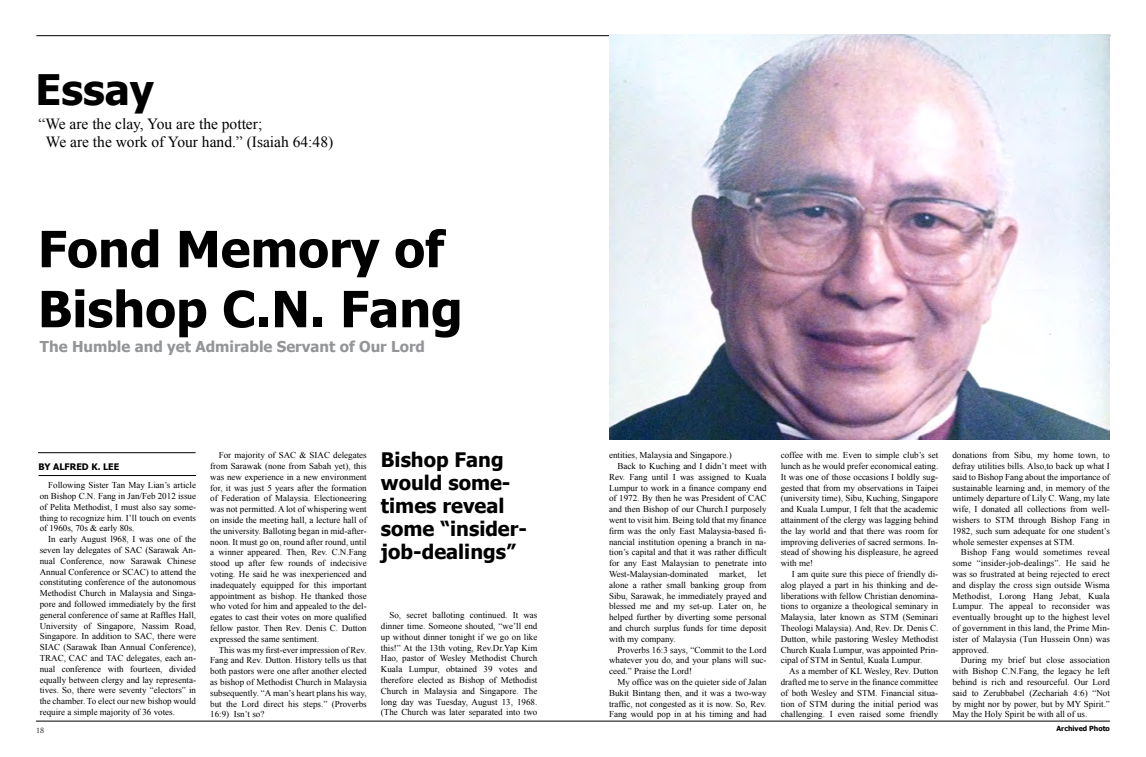
<style>
.page{position:relative;width:1146px;height:757px;background:#fff}
.page>*{position:absolute;margin:0;border:0;box-sizing:border-box;transform-origin:0 0}
.t1{font:700 50px/60px "Tahoma";color:#000}
.t2{font:700 42px "Tahoma";color:#000}
.t3{font:700 20px/23px "Tahoma";color:#000}
.t4{font:15.5px/18.6px "Times New Roman";color:#000}
.t5{font:700 15px "Tahoma";color:#939598}
.t6{font:9px/10.8px "Times New Roman";color:#000;text-align:justify}
.t7{font:700 9px "Tahoma";color:#000}
.t8{font:700 7px "Tahoma";color:#000}
.t9{font:7px "Trajan Pro";color:#000}
</style>
<div class="page">
<hr style="left:36px;top:721px;width:1073px;height:1px;background:#000">
<hr style="left:36px;top:35px;width:1074px;height:1px;background:#000">
<hr style="left:38px;top:452px;width:157px;height:1px;background:#000">
<hr style="left:38px;top:475px;width:158px;height:1px;background:#000">
<img style="left:609px;top:34px;width:500px;height:405px">
<h2 class="t2" style="left:36px;top:61px;width:120px">Essay</h2>
<h3 class="t4" style="left:46px;top:114px;width:289px;text-indent:-7px">“We are the clay, You are the potter;<br>We are the work of Your hand.” (Isaiah 64:48)</h3>
<h1 class="t1" style="left:38px;top:216px;width:426px">Fond Memory of<br>Bishop C.N. Fang</h1>
<h3 class="t5" style="left:40px;top:336px;width:386px">The Humble and yet Admirable Servant of Our Lord</h3>
<p class="t7" style="left:38px;top:461px;width:82px">BY ALFRED K. LEE</p>
<p class="t6" style="left:40px;top:480px;width:158px;text-indent:9px">Following Sister Tan May Lian’s article on Bishop C.N. Fang in Jan/Feb 2012 issue of Pelita Methodist, I must also say some&shy;thing to recognize him. I’ll touch on events of 1960s, 70s &amp; early 80s.</p>
<p class="t6" style="left:40px;top:534px;width:158px;text-indent:9px">In early August l968, I was one of the seven lay delegates of SAC (Sarawak An&shy;nual Conference, now Sarawak Chinese Annual Conference or SCAC) to attend the constituting conference of the autonomous Methodist Church in Malaysia and Singa&shy;pore and followed immediately by the first general conference of same at Raffles Hall, University of Singapore, Nassim Road, Singapore. In addition to SAC, there were SIAC (Sarawak Iban Annual Conference), TRAC, CAC and TAC delegates, each an&shy;nual conference with fourteen, divided equally between clergy and lay representa&shy;tives. So, there were seventy “electors” in the chamber. To elect our new bishop would require a simple majority of 36 votes.</p>
<p class="t9" style="left:36px;top:726px;width:9px">18</p>
<p class="t6" style="left:210px;top:450px;width:158px;text-indent:9px">For majority of SAC &amp; SIAC delegates from Sarawak (none from Sabah yet), this was new experience in a new environment for, it was just 5 years after the formation of Federation of Malaysia. Electioneering was not permitted. A lot of whispering went on inside the meeting hall, a lecture hall of the university. Balloting began in mid-after&shy;noon. It must go on, round after round, until a winner appeared. Then, Rev. C.N.Fang stood up after few rounds of indecisive voting. He said he was inexperienced and inadequately equipped for this important appointment as bishop. He thanked those who voted for him and appealed to the del&shy;egates to cast their votes on more qualified fellow pastor. Then Rev. Denis C. Dutton expressed the same sentiment.</p>
<p class="t6" style="left:210px;top:644px;width:158px;text-indent:9px">This was my first-ever impression of Rev.<br>Fang and Rev. Dutton. History tells us that both pastors were one after another elected as bishop of Methodist Church in Malaysia subsequently. “A man’s heart plans his way, but the Lord direct his steps.” (Proverbs 16:9) Isn’t so?</p>
<h3 class="t3" style="left:381px;top:447px;width:148px">Bishop Fang would some&shy;times reveal some “insider&shy;job-dealings”</h3>
<p class="t6" style="left:381px;top:610px;width:158px;text-indent:9px">So, secret balloting continued. It was dinner time. Someone shouted, “we’ll end up without dinner tonight if we go on like this!” At the 13th voting, Rev.Dr.Yap Kim Hao, pastor of Wesley Methodist Church Kuala Lumpur, obtained 39 votes and therefore elected as Bishop of Methodist Church in Malaysia and Singapore. The long day was Tuesday, August 13, 1968. (The Church was later separated into two</p>
<p class="t6" style="left:609px;top:450px;width:124px">entities, Malaysia and Singapore.)</p>
<p class="t6" style="left:617px;top:460px;width:150px">Back to Kuching and I didn’t meet with</p>
<p class="t6" style="left:609px;top:471px;width:159px">Rev. Fang until I was assigned to Kuala</p>
<p class="t6" style="left:609px;top:482px;width:159px">Lumpur to work in a finance company end</p>
<p class="t6" style="left:609px;top:493px;width:159px">of 1972. By then he was President of CAC</p>
<p class="t6" style="left:609px;top:504px;width:159px">and then Bishop of our Church.I purposely</p>
<p class="t6" style="left:609px;top:514px;width:159px">went to visit him. Being told that my finance</p>
<p class="t6" style="left:609px;top:525px;width:159px">firm was the only East Malaysia-based fi-</p>
<p class="t6" style="left:609px;top:536px;width:159px">nancial institution opening a branch in na-</p>
<p class="t6" style="left:609px;top:547px;width:159px">tion’s capital and that it was rather difficult</p>
<p class="t6" style="left:609px;top:558px;width:159px">for any East Malaysian to penetrate into</p>
<p class="t6" style="left:609px;top:568px;width:159px">West-Malaysian-dominated market, let</p>
<p class="t6" style="left:609px;top:579px;width:159px">alone a rather small banking group from</p>
<p class="t6" style="left:609px;top:590px;width:159px">Sibu, Sarawak, he immediately prayed and</p>
<p class="t6" style="left:609px;top:601px;width:159px">blessed me and my set-up. Later on, he</p>
<p class="t6" style="left:609px;top:612px;width:159px">helped further by diverting some personal</p>
<p class="t6" style="left:609px;top:622px;width:159px">and church surplus funds for time deposit</p>
<p class="t6" style="left:609px;top:633px;width:68px">with my company.</p>
<p class="t6" style="left:617px;top:644px;width:150px">Proverbs 16:3 says, “Commit to the Lord</p>
<p class="t6" style="left:609px;top:655px;width:159px">whatever you do, and your plans will suc-</p>
<p class="t6" style="left:609px;top:666px;width:84px">ceed.” Praise the Lord!</p>
<p class="t6" style="left:617px;top:676px;width:150px">My office was on the quieter side of Jalan</p>
<p class="t6" style="left:609px;top:687px;width:159px">Bukit Bintang then, and it was a two-way</p>
<p class="t6" style="left:609px;top:698px;width:159px">traffic, not congested as it is now. So, Rev.</p>
<p class="t6" style="left:609px;top:709px;width:159px">Fang would pop in at his timing and had</p>
<p class="t6" style="left:780px;top:450px;width:159px">coffee with me. Even to simple club’s set lunch as he would prefer economical eating.<br>It was one of those occasions I boldly sug&shy;gested that from my observations in Taipei (university time), Sibu, Kuching, Singapore and Kuala Lumpur, I felt that the academic attainment of the clergy was lagging behind the lay world and that there was room for improving deliveries of sacred sermons. In&shy;stead of showing his displeasure, he agreed with me!</p>
<p class="t6" style="left:780px;top:568px;width:159px;text-indent:11px">I am quite sure this piece of friendly di&shy;alog played a part in his thinking and de&shy;liberations with fellow Christian denomina&shy;tions to organize a theological seminary in Malaysia, later known as STM (Seminari Theologi Malaysia). And, Rev. Dr. Denis C.<br>Dutton, while pastoring Wesley Methodist Church Kuala Lumpur, was appointed Prin&shy;cipal of STM in Sentul, Kuala Lumpur.</p>
<p class="t6" style="left:780px;top:666px;width:159px;text-indent:9px">As a member of KL Wesley, Rev. Dutton drafted me to serve in the finance committee of both Wesley and STM. Financial situa&shy;tion of STM during the initial period was challenging. I even raised some friendly</p>
<p class="t6" style="left:952px;top:450px;width:159px">donations from Sibu, my home town, to defray utilities bills. Also,to back up what I said to Bishop Fang about the importance of sustainable learning and, in memory of the untimely departure of Lily C. Wang, my late wife, I donated all collections from well&shy;wishers to STM through Bishop Fang in 1982, such sum adequate for one student’s whole semester expenses at STM.</p>
<p class="t6" style="left:952px;top:547px;width:159px;text-indent:9px">Bishop Fang would sometimes reveal some “insider-job-dealings”. He said he was so frustrated at being rejected to erect and display the cross sign outside Wisma Methodist, Lorong Hang Jebat, Kuala Lumpur. The appeal to reconsider was eventually brought up to the highest level of government in this land, the Prime Min&shy;ister of Malaysia (Tun Hussein Onn) was approved.</p>
<p class="t6" style="left:952px;top:655px;width:159px;text-indent:9px">During my brief but close association with Bishop C.N.Fang, the legacy he left behind is rich and resourceful. Our Lord said to Zerubbabel (Zechariah 4:6) “Not by might nor by power, but by MY Spirit.” May the Holy Spirit be with all of us.</p>
<p class="t8" style="left:1056px;top:724px;width:55px">Archived Photo</p>
</div>
